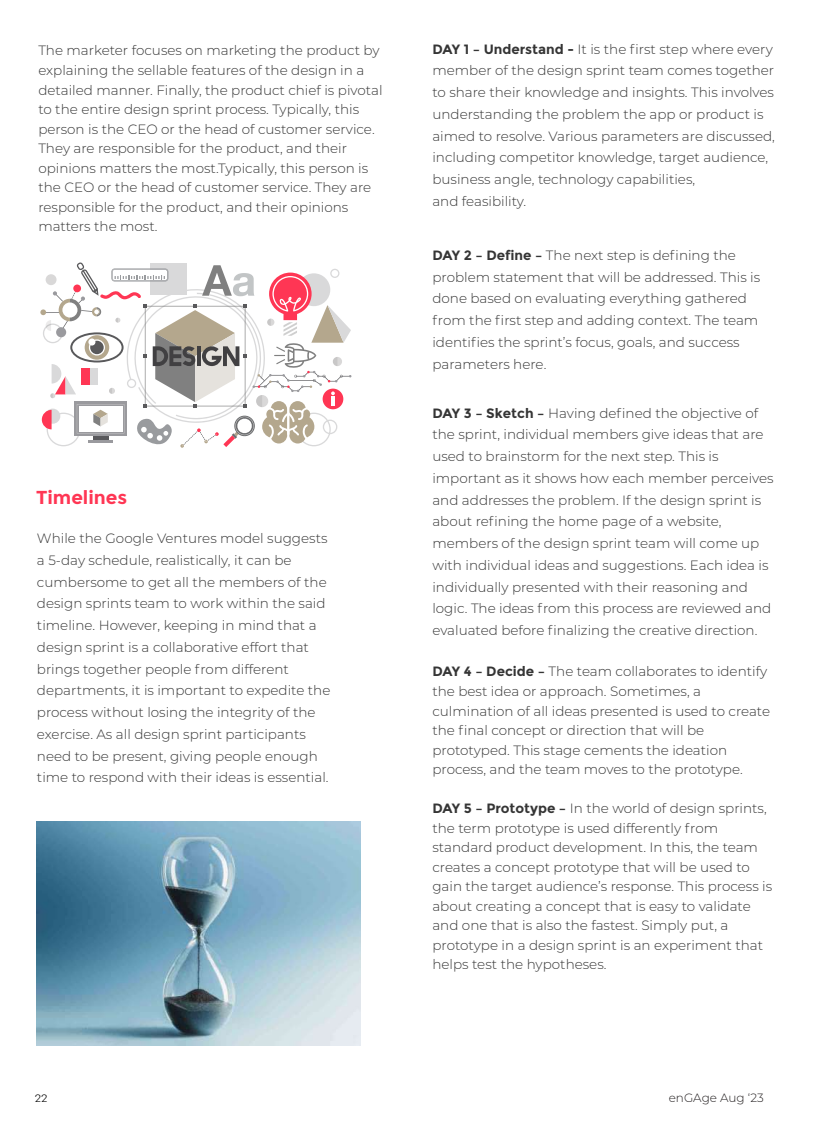
<style>
.page{position:relative;width:813px;height:1137px;background:#fff}
.page>*{position:absolute;margin:0;border:0;box-sizing:border-box;transform-origin:0 0}
.t1{font:700 18.75px "Montserrat";color:#ff3654}
.t2{font:300 13.5px/21.8px "Montserrat";color:#353535}
.t3{font:300 12px "Montserrat";color:#231f20}
.t4{font:10.5px "Visby CF";color:#000;scale:1.14 1}
.s1{font-weight:700}
</style>
<div class="page">
<img style="left:36px;top:821px;width:324px;height:224px">
<svg style="left:40px;top:262px;width:311px;height:186px"></svg>
<p class="t2" style="left:38px;top:40px;width:345px;line-height:19.5px">The marketer focuses on marketing the product by explaining the sellable features of the design in a detailed manner. Finally, the product chief is pivotal to the entire design sprint process. Typically, this person is the CEO or the head of customer service.<br>They are responsible for the product, and their opinions matters the most.Typically, this person is the CEO or the head of customer service. They are responsible for the product, and their opinions matters the most.</p>
<p class="t2" style="left:432px;top:37px;width:344px"><span class="s1">DAY 1 – Understand -</span> It is the first step where every member of the design sprint team comes together to share their knowledge and insights. This involves understanding the problem the app or product is aimed to resolve. Various parameters are discussed, including competitor knowledge, target audience, business angle, technology capabilities,<br>and feasibility.</p>
<p class="t2" style="left:432px;top:244px;width:329px"><span class="s1">DAY 2 – Define –</span> The next step is defining the problem statement that will be addressed. This is done based on evaluating everything gathered from the first step and adding context. The team identifies the sprint’s focus, goals, and success parameters here.</p>
<p class="t2" style="left:432px;top:401px;width:342px"><span class="s1">DAY 3 – Sketch –</span> Having defined the objective of the sprint, individual members give ideas that are used to brainstorm for the next step. This is important as it shows how each member perceives and addresses the problem. If the design sprint is about refining the home page of a website, members of the design sprint team will come up with individual ideas and suggestions. Each idea is individually presented with their reasoning and logic. The ideas from this process are reviewed and evaluated before finalizing the creative direction.</p>
<p class="t2" style="left:432px;top:661px;width:339px;line-height:19.5px"><span class="s1">DAY 4 – Decide –</span> The team collaborates to identify the best idea or approach. Sometimes, a culmination of all ideas presented is used to create the final concept or direction that will be prototyped. This stage cements the ideation process, and the team moves to the prototype.</p>
<p class="t2" style="left:432px;top:797px;width:341px;line-height:19.5px"><span class="s1">DAY 5 – Prototype –</span> In the world of design sprints, the term prototype is used differently from standard product development. In this, the team creates a concept prototype that will be used to gain the target audience’s response. This process is about creating a concept that is easy to validate and one that is also the fastest. Simply put, a prototype in a design sprint is an experiment that helps test the hypotheses.</p>
<h1 class="t1" style="left:36px;top:486px;width:93px">Timelines</h1>
<p class="t2" style="left:37px;top:527px;width:295px">While the Google Ventures model suggests a 5-day schedule, realistically, it can be cumbersome to get all the members of the design sprints team to work within the said timeline. However, keeping in mind that a design sprint is a collaborative effort that brings together people from different departments, it is important to expedite the process without losing the integrity of the exercise. As all design sprint participants need to be present, giving people enough time to respond with their ideas is essential.</p>
<p class="t4" style="left:35px;top:1090px;width:13px">22</p>
<p class="t3" style="left:668px;top:1089px;width:97px">enGAge Aug ‘23</p>
</div>
